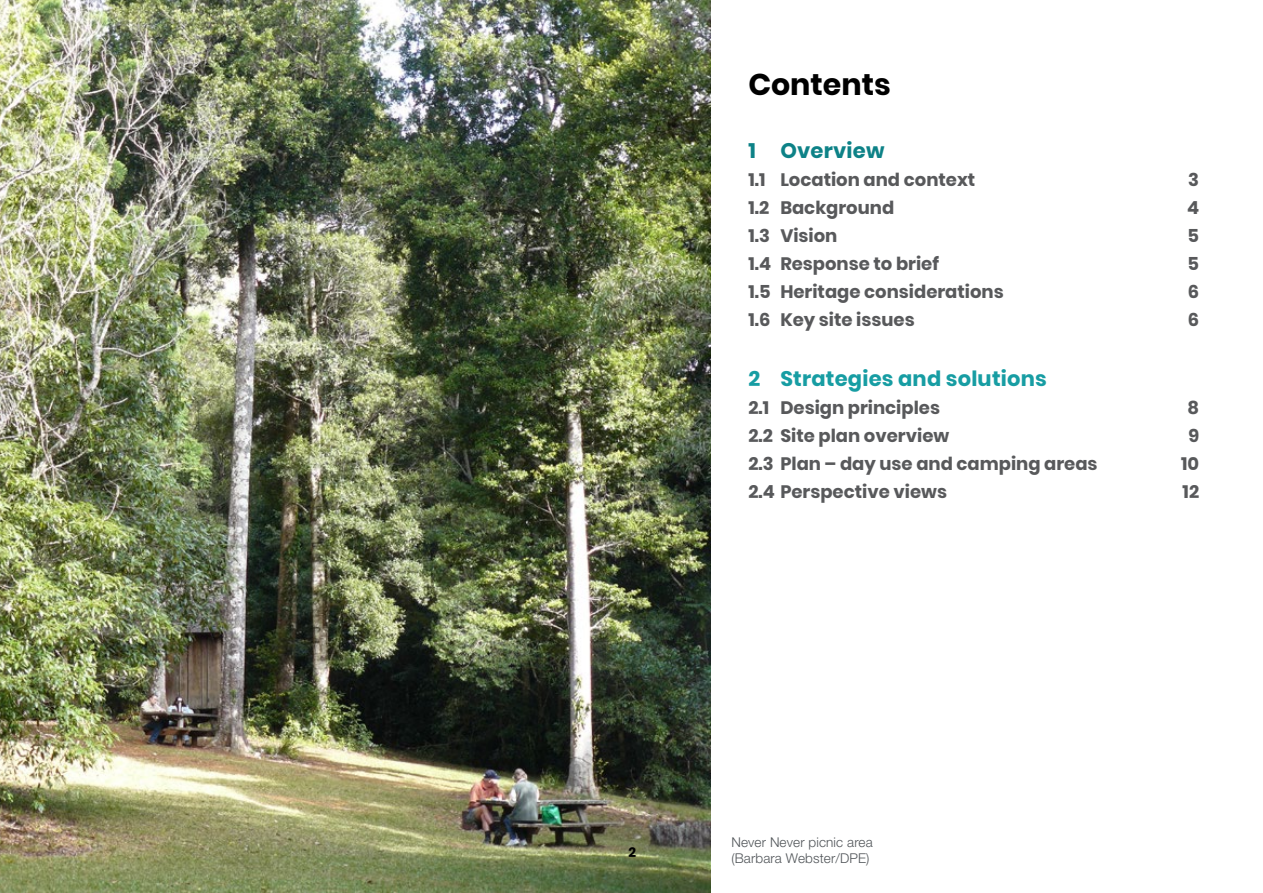
<style>
.page{position:relative;width:1263px;height:893px;background:#fff}
.page>*{position:absolute;margin:0;border:0;box-sizing:border-box;transform-origin:0 0}
._04_Heading_1{font:700 30px "Poppins";color:#000}
.TOC_Level_2{font:700 21px "Poppins";letter-spacing:.01em;color:#179da3}
.TOC_level_1{font:700 21px "Poppins";letter-spacing:.01em;color:#0d8287}
.TOC_Level_2-2{font:700 18px "Poppins";color:#58595b}
.Photo_caption{font:300 13.5px/15.8px "Helvetica Neue LT Std";letter-spacing:.01em;color:#515559}
.t1{font:700 13.5px "Poppins";color:#000}
</style>
<div class="page">
<img style="left:0;top:0;width:710px;height:893px">
<h1 class="_04_Heading_1" style="left:748px;top:67px;width:144px">Contents</h1>
<p class="TOC_level_1" style="left:748px;top:139px;width:138px">1 Overview</p>
<p class="TOC_Level_2-2" style="left:748px;top:169px;width:228px">1.1 Location and context</p>
<p class="TOC_Level_2-2" style="left:1188px;top:169px;width:12px">3</p>
<p class="TOC_Level_2-2" style="left:748px;top:197px;width:147px">1.2 Background</p>
<p class="TOC_Level_2-2" style="left:1187px;top:197px;width:14px">4</p>
<p class="TOC_Level_2-2" style="left:748px;top:225px;width:91px">1.3 Vision</p>
<p class="TOC_Level_2-2" style="left:1187px;top:225px;width:13px">5</p>
<p class="TOC_Level_2-2" style="left:748px;top:253px;width:192px">1.4 Response to brief</p>
<p class="TOC_Level_2-2" style="left:1187px;top:253px;width:13px">5</p>
<p class="TOC_Level_2-2" style="left:748px;top:281px;width:257px">1.5 Heritage considerations</p>
<p class="TOC_Level_2-2" style="left:1188px;top:281px;width:13px">6</p>
<p class="TOC_Level_2-2" style="left:748px;top:309px;width:168px">1.6 Key site issues</p>
<p class="TOC_Level_2-2" style="left:1188px;top:309px;width:13px">6</p>
<p class="TOC_Level_2" style="left:748px;top:366px;width:13px">2</p>
<p class="TOC_Level_2" style="left:780px;top:366px;width:268px">Strategies and solutions</p>
<p class="TOC_Level_2-2" style="left:748px;top:397px;width:193px">2.1 Design principles</p>
<p class="TOC_Level_2-2" style="left:1187px;top:397px;width:13px">8</p>
<p class="TOC_Level_2-2" style="left:748px;top:425px;width:202px">2.2 Site plan overview</p>
<p class="TOC_Level_2-2" style="left:1188px;top:425px;width:12px">9</p>
<p class="TOC_Level_2-2" style="left:748px;top:453px;width:351px">2.3 Plan – day use and camping areas</p>
<p class="TOC_Level_2-2" style="left:1181px;top:453px;width:19px">10</p>
<p class="TOC_Level_2-2" style="left:748px;top:481px;width:200px">2.4 Perspective views</p>
<p class="TOC_Level_2-2" style="left:1182px;top:481px;width:18px">12</p>
<p class="t1" style="left:628px;top:844px;width:9px">2</p>
<p class="Photo_caption" style="left:731px;top:834px;width:143px">Never Never picnic area (Barbara Webster/DPE)</p>
</div>
